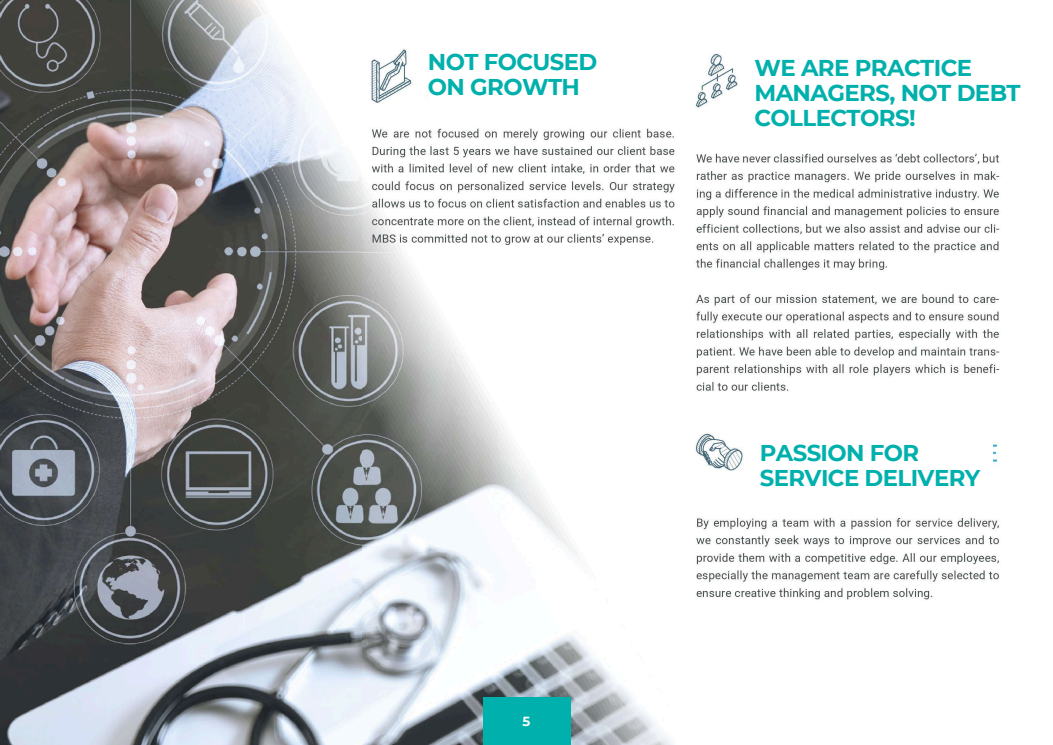
<style>
.page{position:relative;width:1053px;height:745px;background:#fff}
.page>*{position:absolute;margin:0;border:0;box-sizing:border-box;transform-origin:0 0}
.t1{font:700 22.84px/25.3px "Montserrat";letter-spacing:-.025em;color:#00b0ac}
.t2{font:700 22.8px/25.2px "Montserrat";letter-spacing:-.025em;color:#00b0ac}
.t3{font:700 13.2px "Montserrat";color:#fff}
</style>
<div class="page">
<img style="left:0;top:0;width:1000px;height:744px">
<div style="left:482px;top:697px;width:88px;height:47px;background:#00b0ac"></div>
<div style="left:428px;top:42px;width:233px;height:65px;background:#fff"></div>
<div style="left:754px;top:54px;width:272px;height:78px;background:#fff"></div>
<div style="left:759px;top:432px;width:233px;height:66px;background:#fff"></div>
<p class="t2" style="left:428px;top:49px;width:171px">NOT FOCUSED<br>ON GROWTH</p>
<p class="t1" style="left:754px;top:55px;width:268px">WE ARE PRACTICE<br>MANAGERS, NOT DEBT<br>COLLECTORS!</p>
<p class="t3" style="left:522px;top:712px;width:9px">5</p>
<p class="t2" style="left:759px;top:439px;width:222px">PASSION FOR<br>SERVICE DELIVERY</p>
</div>
